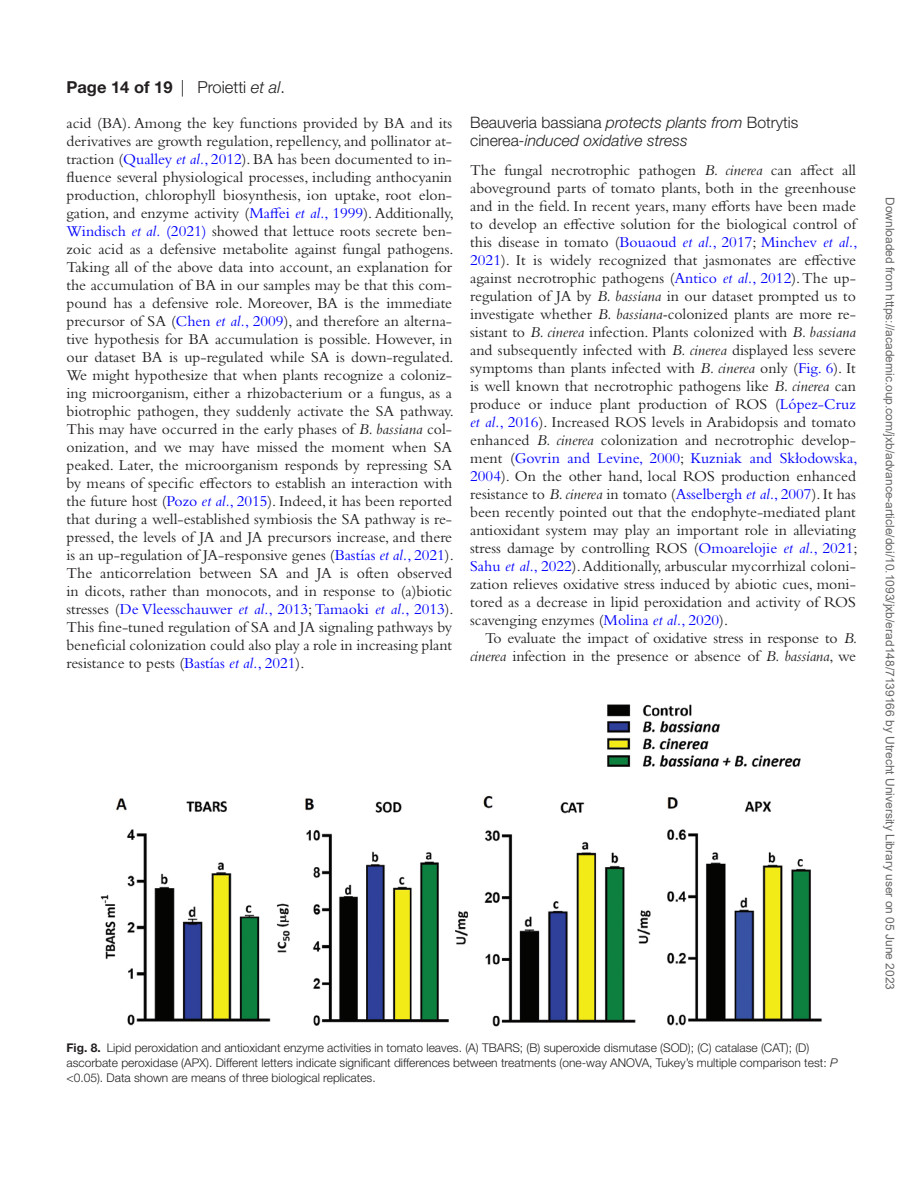
<style>
.page{position:relative;width:919px;height:1187px;background:#fff}
.page>*{position:absolute;margin:0;border:0;box-sizing:border-box;transform-origin:0 0}
.t1{font:700 16.5px "Helvetica Neue LT Std";color:#231f20}
.t2{font:15.75px/18px "Bembo Std";color:#231f20;text-align:justify}
.t3{font:italic 300 15.75px/18px "Helvetica Neue LT Std";color:#231f20}
.t4{font:300 12px/15px "Helvetica Neue LT Std";color:#231f20}
.t5{font:12px "Arial";color:#666}
.s1{font-weight:300}
.s2{font-weight:300;font-style:italic}
.s3{color:#00f}
.s4{font-style:italic;color:#00f}
.s5{font-style:italic}
.s6{font-style:normal}
.s7{font-weight:700}
</style>
<div class="page">
<img style="left:100px;top:704px;width:722px;height:323px">
<p class="t1" style="left:66px;top:77px;width:220px">Page 14 of 19 <span class="s1">| Proietti</span> <span class="s2">et al</span><span class="s1">.</span></p>
<p class="t2" style="left:66px;top:113px;width:389px">acid (BA). Among the key functions provided by BA and its derivatives are growth regulation, repellency, and pollinator at&shy;traction (<span class="s3">Qualley</span> <span class="s4">et al.</span><span class="s3">, 2012</span>). BA has been documented to in&shy;fluence several physiological processes, including anthocyanin production, chlorophyll biosynthesis, ion uptake, root elon&shy;gation, and enzyme activity (<span class="s3">Maffei</span> <span class="s4">et al.</span><span class="s3">, 1999</span>). Additionally, <span class="s3">Windisch</span> <span class="s4">et al.</span> <span class="s3">(2021)</span> showed that lettuce roots secrete ben&shy;zoic acid as a defensive metabolite against fungal pathogens.<br>Taking all of the above data into account, an explanation for the accumulation of BA in our samples may be that this com&shy;pound has a defensive role. Moreover, BA is the immediate precursor of SA (<span class="s3">Chen</span> <span class="s4">et al.</span><span class="s3">, 2009</span>), and therefore an alterna&shy;tive hypothesis for BA accumulation is possible. However, in our dataset BA is up-regulated while SA is down-regulated.<br>We might hypothesize that when plants recognize a coloniz&shy;ing microorganism, either a rhizobacterium or a fungus, as a biotrophic pathogen, they suddenly activate the SA pathway.<br>This may have occurred in the early phases of <span class="s5">B. bassiana</span> col&shy;onization, and we may have missed the moment when SA peaked. Later, the microorganism responds by repressing SA by means of specific effectors to establish an interaction with the future host (<span class="s3">Pozo</span> <span class="s4">et al.</span><span class="s3">, 2015</span>). Indeed, it has been reported that during a well-established symbiosis the SA pathway is re&shy;pressed, the levels of JA and JA precursors increase, and there is an up-regulation of JA-responsive genes (<span class="s3">Bastías</span> <span class="s4">et al.</span><span class="s3">, 2021</span>).<br>The anticorrelation between SA and JA is often observed in dicots, rather than monocots, and in response to (a)biotic stresses (<span class="s3">De Vleesschauwer</span> <span class="s4">et al.</span><span class="s3">, 2013</span>; <span class="s3">Tamaoki</span> <span class="s4">et al.</span><span class="s3">, 2013</span>).<br>This fine-tuned regulation of SA and JA signaling pathways by beneficial colonization could also play a role in increasing plant resistance to pests (<span class="s3">Bastías</span> <span class="s4">et al.</span><span class="s3">, 2021</span>).</p>
<p class="t3" style="left:470px;top:114px;width:329px"><span class="s6">Beauveria bassiana</span> protects plants from <span class="s6">Botrytis cinerea</span>-induced oxidative stress</p>
<p class="t2" style="left:470px;top:161px;width:389px">The fungal necrotrophic pathogen <span class="s5">B. cinerea</span> can affect all aboveground parts of tomato plants, both in the greenhouse and in the field. In recent years, many efforts have been made to develop an effective solution for the biological control of this disease in tomato (<span class="s3">Bouaoud</span> <span class="s4">et al.</span><span class="s3">, 2017</span>; <span class="s3">Minchev</span> <span class="s4">et al.</span><span class="s3">, 2021</span>). It is widely recognized that jasmonates are effective against necrotrophic pathogens (<span class="s3">Antico</span> <span class="s4">et al.</span><span class="s3">, 2012</span>). The up&shy;regulation of JA by <span class="s5">B. bassiana</span> in our dataset prompted us to investigate whether <span class="s5">B. bassiana-</span>colonized plants are more re&shy;sistant to <span class="s5">B. cinerea</span> infection. Plants colonized with <span class="s5">B. bassiana </span>and subsequently infected with <span class="s5">B. cinerea</span> displayed less severe symptoms than plants infected with <span class="s5">B. cinerea</span> only (<span class="s3">Fig. 6</span>). It is well known that necrotrophic pathogens like <span class="s5">B. cinerea</span> can produce or induce plant production of ROS (<span class="s3">López-Cruz </span><span class="s4">et al.</span><span class="s3">, 2016</span>). Increased ROS levels in Arabidopsis and tomato enhanced <span class="s5">B. cinerea</span> colonization and necrotrophic develop&shy;ment (<span class="s3">Govrin and Levine, 2000</span>; <span class="s3">Kuzniak and Skłodowska, 2004</span>). On the other hand, local ROS production enhanced resistance to <span class="s5">B. cinerea</span> in tomato (<span class="s3">Asselbergh</span> <span class="s4">et al.</span><span class="s3">, 2007</span>). It has been recently pointed out that the endophyte-mediated plant antioxidant system may play an important role in alleviating stress damage by controlling ROS (<span class="s3">Omoarelojie</span> <span class="s4">et al.</span><span class="s3">, 2021</span>; <span class="s3">Sahu</span> <span class="s4">et al.</span><span class="s3">, 2022</span>). Additionally, arbuscular mycorrhizal coloni&shy;zation relieves oxidative stress induced by abiotic cues, moni&shy;tored as a decrease in lipid peroxidation and activity of ROS scavenging enzymes (<span class="s3">Molina</span> <span class="s4">et al.</span><span class="s3">, 2020</span>).</p>
<p class="t2" style="left:470px;top:629px;width:389px;text-align:right">To evaluate the impact of oxidative stress in response to <span class="s5">B. cinerea</span> infection in the presence or absence of <span class="s5">B. bassiana</span>, we</p>
<p class="t4" style="left:66px;top:1039px;width:772px"><span class="s7">Fig. 8.</span> Lipid peroxidation and antioxidant enzyme activities in tomato leaves. (A) TBARS; (B) superoxide dismutase (SOD); (C) catalase (CAT); (D) ascorbate peroxidase (APX). Different letters indicate significant differences between treatments (one-way ANOVA, Tukey’s multiple comparison test: <span class="s5">P </span>&lt;0.05). Data shown are means of three biological replicates.</p>
<p class="t5" style="left:894px;top:197px;width:794px;rotate:90deg">Downloaded from https://academic.oup.com/jxb/advance-article/doi/10.1093/jxb/erad148/7139166 by Utrecht University Library user on 05 June 2023</p>
</div>
